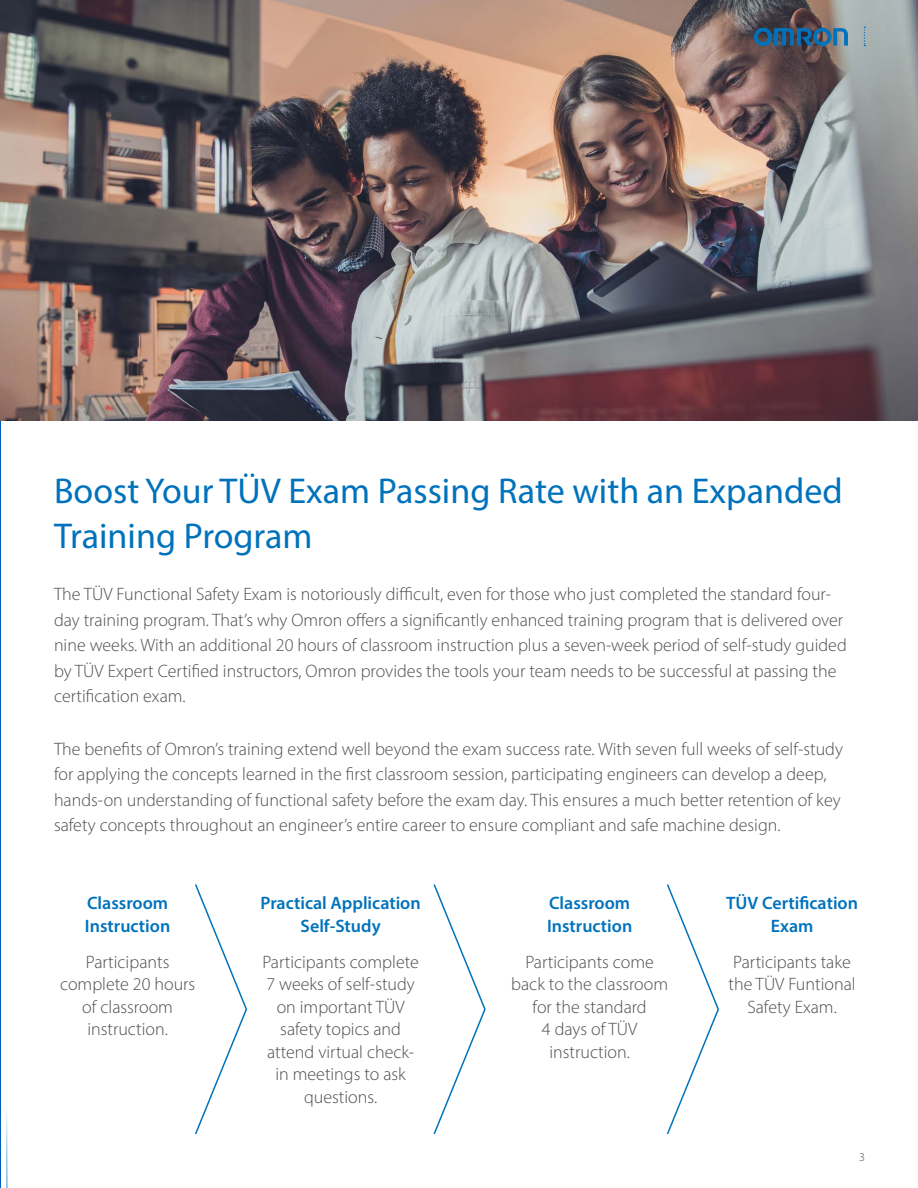
<style>
.page{position:relative;width:918px;height:1188px;background:#fff}
.page>*{position:absolute;margin:0;border:0;box-sizing:border-box;transform-origin:0 0}
.t1{font:36px/45px "Myriad Pro";color:#0072bc}
.t2{font:300 18px/22.5px "Myriad Pro";color:#4d4d4f;text-align:center}
.t3{font:600 18px/22.5px "Myriad Pro";color:#0072bc}
.t4{font:300 12px "Myriad Pro";color:#4d4d4f}
</style>
<div class="page">
<hr style="left:0;top:0;width:1px;height:1188px;background:#005db9">
<svg style="left:6px;top:1111px;width:2px;height:77px"></svg>
<img style="left:0;top:0;width:918px;height:420px">
<svg style="left:864px;top:27px;width:1px;height:19px"></svg>
<svg style="left:754px;top:28px;width:94px;height:18px"></svg>
<svg style="left:195px;top:884px;width:53px;height:251px"></svg>
<svg style="left:433px;top:884px;width:53px;height:251px"></svg>
<svg style="left:666px;top:884px;width:53px;height:251px"></svg>
<h1 class="t1" style="left:54px;top:467px;width:790px">Boost Your TÜV Exam Passing Rate with an Expanded<br>Training Program</h1>
<p class="t2" style="left:54px;top:581px;width:794px;line-height:25.5px;text-align:left">The TÜV Functional Safety Exam is notoriously difficult, even for those who just completed the standard four&shy;day training program. That’s why Omron offers a significantly enhanced training program that is delivered over nine weeks. With an additional 20 hours of classroom instruction plus a seven-week period of self-study guided by TÜV Expert Certified instructors, Omron provides the tools your team needs to be successful at passing the certification exam.</p>
<p class="t2" style="left:54px;top:736px;width:791px;line-height:25.5px;text-align:left">The benefits of Omron’s training extend well beyond the exam success rate. With seven full weeks of self-study for applying the concepts learned in the first classroom session, participating engineers can develop a deep, hands-on understanding of functional safety before the exam day. This ensures a much better retention of key safety concepts throughout an engineer’s entire career to ensure compliant and safe machine design.</p>
<p class="t3" style="left:85px;top:891px;width:87px">Classroom<br>Instruction</p>
<p class="t2" style="left:60px;top:950px;width:137px">Participants complete 20 hours of classroom instruction.</p>
<p class="t3" style="left:261px;top:891px;width:162px;text-align:center">Practical Application<br>Self-Study</p>
<p class="t2" style="left:262px;top:950px;width:158px">Participants complete<br>7 weeks of self-study on important TÜV safety topics and attend virtual check&shy;in meetings to ask questions.</p>
<p class="t3" style="left:547px;top:891px;width:87px">Classroom<br>Instruction</p>
<p class="t2" style="left:511px;top:950px;width:158px">Participants come back to the classroom for the standard<br>4 days of TÜV instruction.</p>
<p class="t3" style="left:726px;top:891px;width:133px;text-align:center">TÜV Certification<br>Exam</p>
<p class="t2" style="left:729px;top:950px;width:129px">Participants take the TÜV Funtional<br>Safety Exam.</p>
<p class="t4" style="left:859px;top:1150px;width:7px">3</p>
</div>
